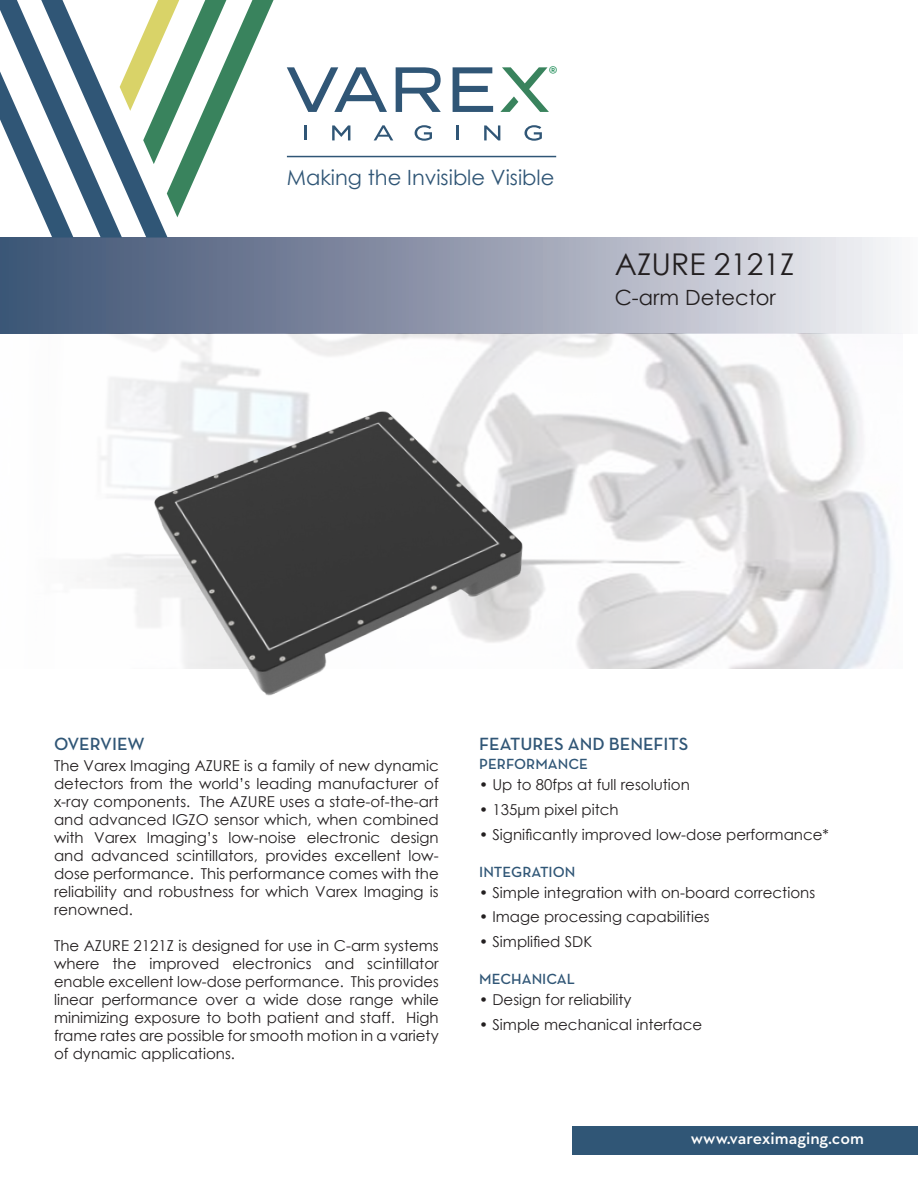
<style>
.page{position:relative;width:918px;height:1188px;background:#fff}
.page>*{position:absolute;margin:0;border:0;box-sizing:border-box;transform-origin:0 0}
.t1{font:30px "Century Gothic";color:#231f20}
.t2{font:21px "Century Gothic";color:#305676}
.t3{font:21px "Century Gothic";color:#231f20}
.Neutraface_12_Caps_2{font:600 18px "Neutraface Text";color:#305676}
.t4{font:600 18px "Neutraface Text";color:#fff}
.t5{font:16.95px "Neutraface Text Book Alt";color:#0a8348}
.Neutraface_11_Body_T{font:15px/18px "Century Gothic";color:#231f20;text-align:justify}
.Neutraface_11_Bullet{font:15px "Century Gothic";color:#231f20}
.Neutraface_10_Caps_2{font:600 15px "Neutraface Text";color:#305676}
</style>
<div class="page">
<div style="left:0;top:238px;width:918px;height:96px;background:linear-gradient(to right,#384c6f,#f4f1f4)"></div>
<svg style="left:287px;top:67px;width:206px;height:45px"></svg>
<svg style="left:305px;top:125px;width:2px;height:15px"></svg>
<svg style="left:332px;top:125px;width:18px;height:15px"></svg>
<svg style="left:374px;top:125px;width:19px;height:15px"></svg>
<svg style="left:415px;top:125px;width:17px;height:16px"></svg>
<svg style="left:457px;top:125px;width:2px;height:15px"></svg>
<svg style="left:484px;top:125px;width:16px;height:15px"></svg>
<svg style="left:524px;top:125px;width:18px;height:16px"></svg>
<svg style="left:500px;top:67px;width:49px;height:45px"></svg>
<hr style="left:287px;top:156px;width:269px;height:1px;background:#305676">
<svg style="left:0;top:0;width:280px;height:238px"></svg>
<img style="left:79px;top:334px;width:812px;height:335px">
<div style="left:572px;top:1126px;width:346px;height:29px;background:#305676"></div>
<img style="left:143px;top:393px;width:398px;height:303px">
<p class="t5" style="left:549px;top:62px;width:10px">®</p>
<h2 class="t2" style="left:287px;top:162px;width:269px">Making the Invisible Visible</h2>
<p class="t1" style="left:615px;top:243px;width:181px">AZURE 2121Z</p>
<p class="t3" style="left:615px;top:283px;width:163px">C-arm Detector</p>
<p class="Neutraface_12_Caps_2" style="left:54px;top:733px;width:92px">OVERVIEW</p>
<p class="Neutraface_11_Body_T" style="left:54px;top:756px;width:386px">The Varex Imaging AZURE is a family of new dynamic detectors from the world’s leading manufacturer of x-ray components. The AZURE uses a state-of-the-art and advanced IGZO sensor which, when combined with Varex Imaging’s low-noise electronic design and advanced scintillators, provides excellent low&shy;dose performance. This performance comes with the reliability and robustness for which Varex Imaging is renowned.</p>
<p class="Neutraface_11_Body_T" style="left:54px;top:936px;width:386px">The AZURE 2121Z is designed for use in C-arm systems where the improved electronics and scintillator enable excellent low-dose performance. This provides linear performance over a wide dose range while minimizing exposure to both patient and staff. High frame rates are possible for smooth motion in a variety of dynamic applications.</p>
<p class="Neutraface_12_Caps_2" style="left:479px;top:733px;width:211px">FEATURES AND BENEFITS</p>
<p class="Neutraface_10_Caps_2" style="left:479px;top:755px;width:110px">PERFORMANCE</p>
<p class="Neutraface_11_Bullet" style="left:479px;top:775px;width:212px">• Up to 80fps at full resolution</p>
<p class="Neutraface_11_Bullet" style="left:479px;top:799px;width:141px">• 135µm pixel pitch</p>
<p class="Neutraface_11_Bullet" style="left:479px;top:824px;width:351px">• Significantly improved low-dose performance*</p>
<p class="Neutraface_10_Caps_2" style="left:479px;top:862px;width:98px">INTEGRATION</p>
<p class="Neutraface_11_Bullet" style="left:479px;top:882px;width:337px">• Simple integration with on-board corrections</p>
<p class="Neutraface_11_Bullet" style="left:479px;top:907px;width:232px">• Image processing capabilities</p>
<p class="Neutraface_11_Bullet" style="left:479px;top:931px;width:114px">• Simplified SDK</p>
<p class="Neutraface_10_Caps_2" style="left:479px;top:969px;width:97px">MECHANICAL</p>
<p class="Neutraface_11_Bullet" style="left:479px;top:989px;width:154px">• Design for reliability</p>
<p class="Neutraface_11_Bullet" style="left:479px;top:1014px;width:225px">• Simple mechanical interface</p>
<p class="t4" style="left:691px;top:1127px;width:175px">www.vareximaging.com</p>
</div>
